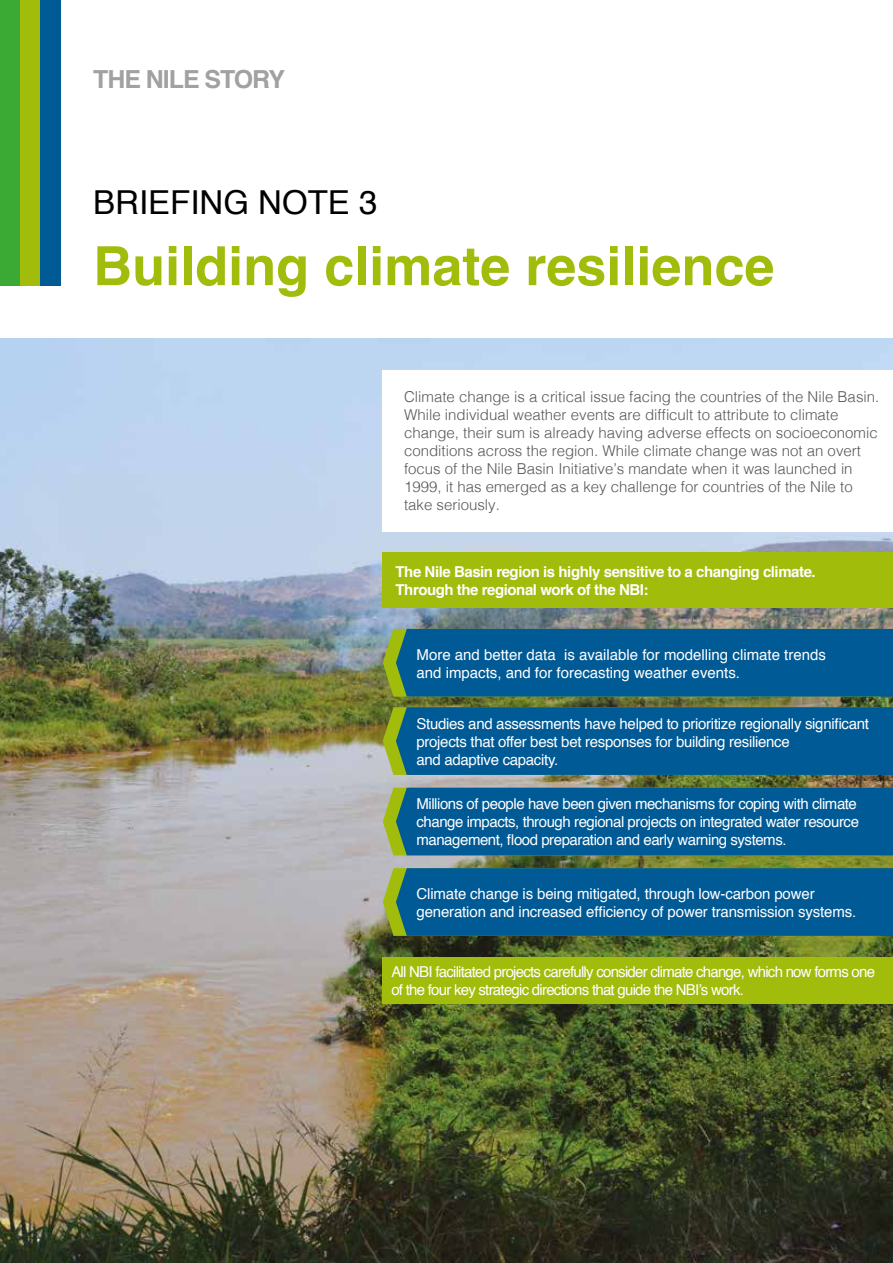
<style>
.page{position:relative;width:893px;height:1263px;background:#fff}
.page>*{position:absolute;margin:0;border:0;box-sizing:border-box;transform-origin:0 0}
.t1{font:700 54px "Helvetica";color:#a2bc0c}
.t2{font:33px "Helvetica";color:#000}
.t3{font:700 24.9px "Helvetica";letter-spacing:-.04em;color:#a1a1a1}
.t4{font:15px/18px "Helvetica";letter-spacing:-.02em;color:#fff}
.t5{font:300 15px/18px "Helvetica";color:#575756}
.t6{font:15px/18px "Helvetica";letter-spacing:-.05em;color:#fff}
.t7{font:15px/18px "Helvetica";color:#fff}
.t8{font:700 15px/18px "Helvetica";letter-spacing:-.03em;color:#fff}
</style>
<div class="page">
<img style="left:0;top:338px;width:893px;height:925px">
<div style="left:383px;top:370px;width:510px;height:161px;background:#fff"></div>
<div style="left:0;top:0;width:20px;height:285px;background:#3aaa35"></div>
<div style="left:20px;top:0;width:20px;height:285px;background:#a2bc0c"></div>
<div style="left:40px;top:0;width:20px;height:285px;background:#005a96"></div>
<div style="left:383px;top:957px;width:510px;height:47px;background:#a2bc0c"></div>
<div style="left:383px;top:552px;width:510px;height:56px;background:#a2bc0c"></div>
<div style="left:383px;top:629px;width:510px;height:67px;background:#005a96"></div>
<div style="left:383px;top:707px;width:510px;height:68px;background:#005a96"></div>
<div style="left:383px;top:788px;width:510px;height:67px;background:#005a96"></div>
<div style="left:383px;top:868px;width:510px;height:68px;background:#005a96"></div>
<h3 class="t3" style="left:93px;top:62px;width:193px">THE NILE STORY</h3>
<h2 class="t2" style="left:93px;top:180px;width:286px">BRIEFING NOTE 3</h2>
<h1 class="t1" style="left:93px;top:229px;width:683px">Building climate resilience</h1>
<p class="t5" style="left:404px;top:387px;width:477px">Climate change is a critical issue facing the countries of the Nile Basin.<br>While individual weather events are difficult to attribute to climate change, their sum is already having adverse effects on socioeconomic conditions across the region. While climate change was not an overt focus of the Nile Basin Initiative’s mandate when it was launched in 1999, it has emerged as a key challenge for countries of the Nile to take seriously.</p>
<p class="t8" style="left:396px;top:563px;width:422px">The Nile Basin region is highly sensitive to a changing climate.<br>Through the regional work of the NBI:</p>
<p class="t7" style="left:416px;top:646px;width:411px">More and better data is available for modelling climate trends and impacts, and for forecasting weather events.</p>
<p class="t4" style="left:416px;top:715px;width:454px">Studies and assessments have helped to prioritize regionally significant projects that offer best bet responses for building resilience<br>and adaptive capacity.</p>
<p class="t4" style="left:416px;top:796px;width:444px">Millions of people have been given mechanisms for coping with climate change impacts, through regional projects on integrated water resource management, flood preparation and early warning systems.</p>
<p class="t4" style="left:416px;top:885px;width:441px">Climate change is being mitigated, through low-carbon power generation and increased efficiency of power transmission systems.</p>
<p class="t6" style="left:391px;top:964px;width:485px">All NBI facilitated projects carefully consider climate change, which now forms one of the four key strategic directions that guide the NBI’s work.</p>
</div>
